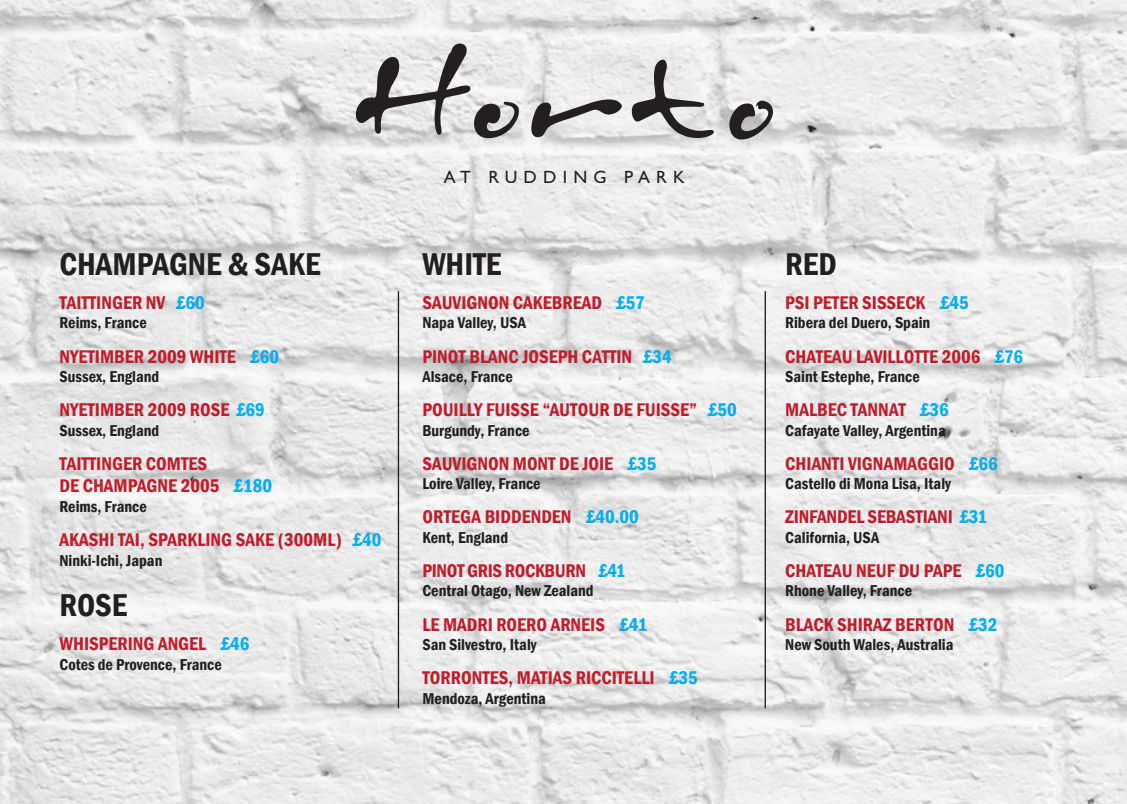
<style>
.page{position:relative;width:1127px;height:804px;background:#fff}
.page>*{position:absolute;margin:0;border:0;box-sizing:border-box;transform-origin:0 0}
.t1{font:600 condensed 32.4px "Franklin Gothic";color:#231f20}
.t2{font:600 condensed 18.9px/22.6px "Franklin Gothic";color:#be1d2c}
.t3{font:600 condensed 18.9px "Franklin Gothic";letter-spacing:-.02em;color:#be1d2c}
.t4{font:17.85px "Gill Sans";letter-spacing:.35em;color:#231f20}
.t5{font:600 condensed 16.2px "Franklin Gothic";color:#231f20}
.s1{color:#00aeef}
</style>
<div class="page">
<img style="left:0;top:0;width:1127px;height:804px">
<svg style="left:631px;top:59px;width:84px;height:79px"></svg>
<svg style="left:531px;top:99px;width:92px;height:38px"></svg>
<svg style="left:356px;top:44px;width:163px;height:95px"></svg>
<svg style="left:729px;top:101px;width:44px;height:39px"></svg>
<hr style="left:398px;top:291px;width:1px;height:417px;background:#231f20">
<hr style="left:764px;top:291px;width:2px;height:417px;background:#231f20">
<h1 class="t1" style="left:60px;top:242px;width:263px">CHAMPAGNE &amp; SAKE</h1>
<p class="t2" style="left:60px;top:291px;width:147px">TAITTINGER NV <span class="s1">£60</span></p>
<p class="t5" style="left:60px;top:312px;width:89px">Reims, France</p>
<p class="t2" style="left:60px;top:344px;width:221px">NYETIMBER 2009 WHITE <span class="s1">£60</span></p>
<p class="t5" style="left:60px;top:366px;width:101px">Sussex, England</p>
<p class="t2" style="left:60px;top:398px;width:207px">NYETIMBER 2009 ROSE <span class="s1">£69</span></p>
<p class="t5" style="left:60px;top:419px;width:101px">Sussex, England</p>
<p class="t2" style="left:60px;top:452px;width:214px">TAITTINGER COMTES<br>DE CHAMPAGNE 2005 <span class="s1">£180</span></p>
<p class="t5" style="left:60px;top:495px;width:89px">Reims, France</p>
<p class="t2" style="left:60px;top:528px;width:323px">AKASHI TAI, SPARKLING SAKE (300ML) <span class="s1">£40</span></p>
<p class="t5" style="left:60px;top:549px;width:104px">Ninki-Ichi, Japan</p>
<h1 class="t1" style="left:60px;top:583px;width:69px">ROSE</h1>
<p class="t2" style="left:60px;top:632px;width:191px">WHISPERING ANGEL <span class="s1">£46</span></p>
<p class="t5" style="left:60px;top:653px;width:164px">Cotes de Provence, France</p>
<p class="t4" style="left:444px;top:166px;width:242px">AT RUDDING PARK</p>
<h1 class="t1" style="left:422px;top:242px;width:80px">WHITE</h1>
<p class="t2" style="left:422px;top:291px;width:224px">SAUVIGNON CAKEBREAD <span class="s1">£57</span></p>
<p class="t5" style="left:422px;top:312px;width:105px">Napa Valley, USA</p>
<p class="t2" style="left:422px;top:344px;width:251px">PINOT BLANC JOSEPH CATTIN <span class="s1">£34</span></p>
<p class="t5" style="left:422px;top:366px;width:92px">Alsace, France</p>
<p class="t2" style="left:422px;top:398px;width:316px">POUILLY FUISSE “AUTOUR DE FUISSE” <span class="s1">£50</span></p>
<p class="t5" style="left:422px;top:419px;width:109px">Burgundy, France</p>
<p class="t2" style="left:422px;top:452px;width:235px">SAUVIGNON MONT DE JOIE <span class="s1">£35</span></p>
<p class="t5" style="left:422px;top:473px;width:120px">Loire Valley, France</p>
<p class="t2" style="left:422px;top:505px;width:218px">ORTEGA BIDDENDEN <span class="s1">£40.00</span></p>
<p class="t5" style="left:422px;top:526px;width:87px">Kent, England</p>
<p class="t3" style="left:422px;top:558px;width:205px">PINOT GRIS ROCKBURN <span class="s1">£41</span></p>
<p class="t5" style="left:422px;top:580px;width:173px">Central Otago, New Zealand</p>
<p class="t2" style="left:422px;top:612px;width:226px">LE MADRI ROERO ARNEIS <span class="s1">£41</span></p>
<p class="t5" style="left:422px;top:634px;width:116px">San Silvestro, Italy</p>
<p class="t2" style="left:422px;top:666px;width:277px">TORRONTES, MATIAS RICCITELLI <span class="s1">£35</span></p>
<p class="t5" style="left:422px;top:687px;width:125px">Mendoza, Argentina</p>
<h1 class="t1" style="left:785px;top:242px;width:53px">RED</h1>
<p class="t2" style="left:785px;top:291px;width:185px">PSI PETER SISSECK <span class="s1">£45</span></p>
<p class="t5" style="left:785px;top:312px;width:147px">Ribera del Duero, Spain</p>
<p class="t2" style="left:785px;top:344px;width:239px">CHATEAU LAVILLOTTE 2006 <span class="s1">£76</span></p>
<p class="t5" style="left:785px;top:366px;width:136px">Saint Estephe, France</p>
<p class="t2" style="left:785px;top:398px;width:165px">MALBEC TANNAT <span class="s1">£36</span></p>
<p class="t5" style="left:785px;top:419px;width:162px">Cafayate Valley, Argentina</p>
<p class="t2" style="left:785px;top:452px;width:214px">CHIANTI VIGNAMAGGIO <span class="s1">£66</span></p>
<p class="t5" style="left:785px;top:473px;width:167px">Castello di Mona Lisa, Italy</p>
<p class="t2" style="left:785px;top:505px;width:203px">ZINFANDEL SEBASTIANI <span class="s1">£31</span></p>
<p class="t5" style="left:785px;top:526px;width:96px">California, USA</p>
<p class="t2" style="left:785px;top:559px;width:221px">CHATEAU NEUF DU PAPE <span class="s1">£60</span></p>
<p class="t5" style="left:785px;top:580px;width:128px">Rhone Valley, France</p>
<p class="t2" style="left:785px;top:612px;width:214px">BLACK SHIRAZ BERTON <span class="s1">£32</span></p>
<p class="t5" style="left:785px;top:634px;width:170px">New South Wales, Australia</p>
</div>
